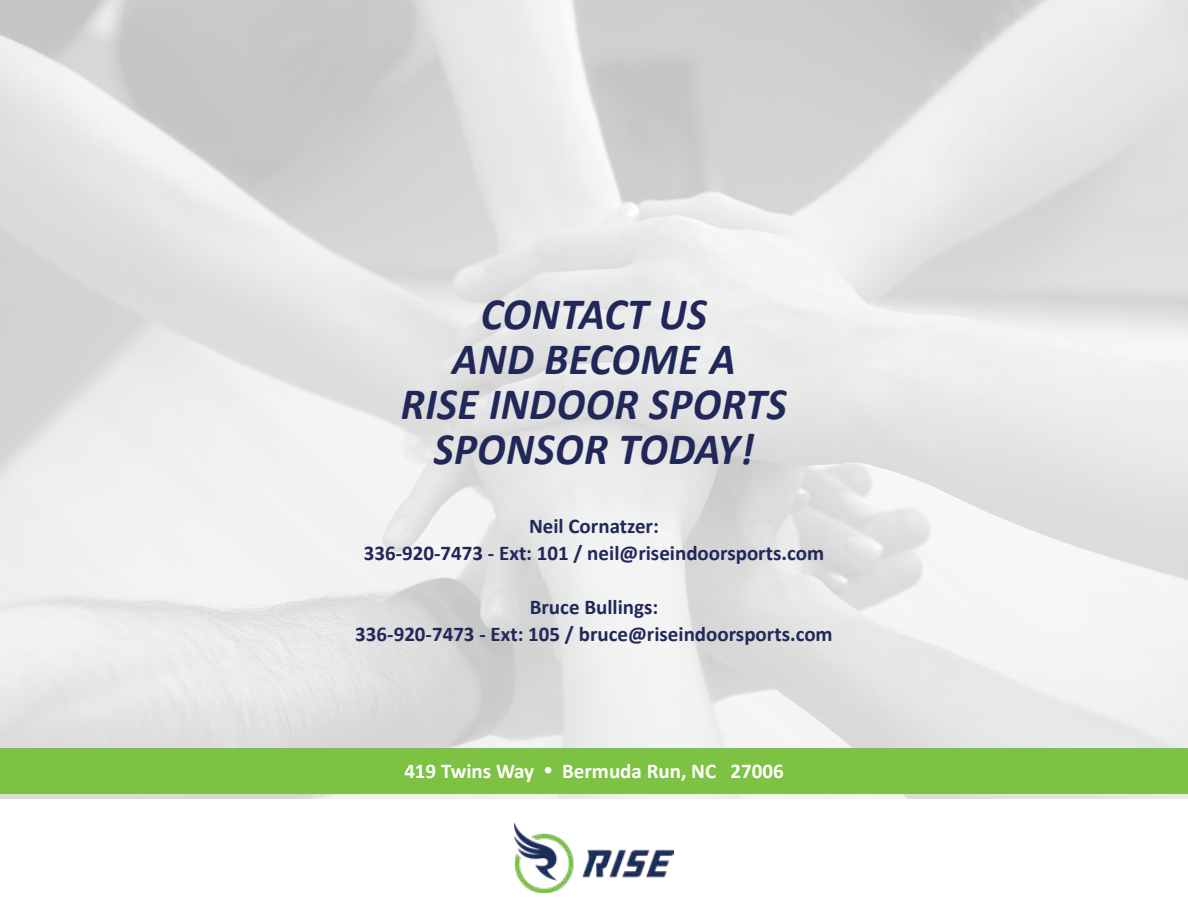
<style>
.page{position:relative;width:1188px;height:918px;background:#fff}
.page>*{position:absolute;margin:0;border:0;box-sizing:border-box;transform-origin:0 0}
.t1{font:italic 700 45px/45px "Calibri";letter-spacing:.01em;color:#212859;text-align:center;scale:.95 1}
.t2{font:700 21px/27px "Calibri";color:#212859;text-align:center}
.t3{font:700 21px "Calibri";color:#fff}
.s1{font-size:18px}
</style>
<div class="page">
<div style="left:0;top:748px;width:1188px;height:46px;background:#7dc243"></div>
<img style="left:514px;top:823px;width:160px;height:69px">
<h1 class="t1" style="left:401px;top:290px;width:408px">CONTACT US<br>AND BECOME A<br>RISE INDOOR SPORTS<br>SPONSOR TODAY!</h1>
<p class="t2" style="left:364px;top:511px;width:462px">Neil Cornatzer:<br>336-920-7473 - Ext: 101 / neil@riseindoorsports.com</p>
<p class="t2" style="left:355px;top:592px;width:479px">Bruce Bullings:<br>336-920-7473 - Ext: 105 / bruce@riseindoorsports.com</p>
<p class="t3" style="left:404px;top:758px;width:381px">419 Twins Way <span class="s1">•</span> Bermuda Run, NC 27006</p>
</div>
